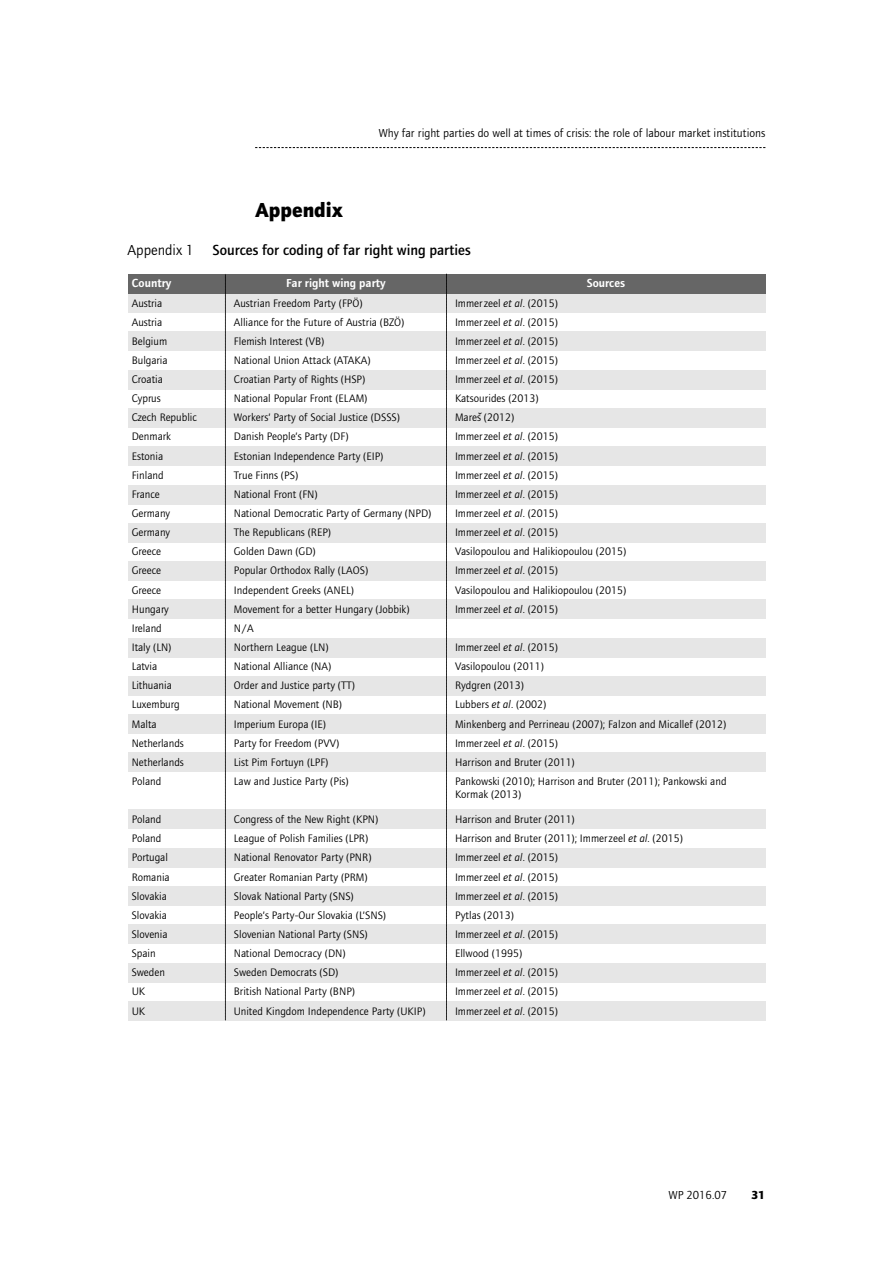
<style>
.page{position:relative;width:893px;height:1263px;background:#fff}
.page>*{position:absolute;margin:0;border:0;box-sizing:border-box;transform-origin:0 0}
.t1{font:700 21px "Foundry Journal";color:#000}
.t2{font:500 15px "Foundry Journal";color:#000}
.t3{font:12px "Foundry Journal";color:#000}
.t4{font:12px "etui Foundry Journal Demi";color:#fff}
.t5{font:12px "etui Foundry Journal book";color:#000}
.t6{font:700 12px "Foundry Journal";color:#000}
.t7{font:11.25px/19.2px "Foundry Journal";color:#000}
.t8{font:11.25px/19.2px "etui Foundry Journal book";color:#000}
.s1{font-family:"etui Foundry Journal book";font-weight:400}
.s2{font-style:italic}
.s3{font-family:"Helvetica Neue";font-weight:500;font-style:italic}
</style>
<div class="page">
<svg style="left:255px;top:147px;width:510px;height:1px"></svg>
<div style="left:128px;top:638px;width:637px;height:19px;background:#e6e6e6"></div>
<div style="left:128px;top:1001px;width:637px;height:19px;background:#e6e6e6"></div>
<div style="left:128px;top:963px;width:637px;height:19px;background:#e6e6e6"></div>
<div style="left:128px;top:925px;width:637px;height:19px;background:#e6e6e6"></div>
<div style="left:128px;top:886px;width:637px;height:19px;background:#e6e6e6"></div>
<div style="left:128px;top:848px;width:637px;height:19px;background:#e6e6e6"></div>
<div style="left:128px;top:810px;width:637px;height:19px;background:#e6e6e6"></div>
<div style="left:128px;top:753px;width:637px;height:19px;background:#e6e6e6"></div>
<div style="left:128px;top:714px;width:637px;height:19px;background:#e6e6e6"></div>
<div style="left:128px;top:676px;width:637px;height:19px;background:#e6e6e6"></div>
<div style="left:128px;top:600px;width:637px;height:19px;background:#e6e6e6"></div>
<div style="left:128px;top:561px;width:637px;height:20px;background:#e6e6e6"></div>
<div style="left:128px;top:523px;width:637px;height:19px;background:#e6e6e6"></div>
<div style="left:128px;top:485px;width:637px;height:19px;background:#e6e6e6"></div>
<div style="left:128px;top:447px;width:637px;height:19px;background:#e6e6e6"></div>
<div style="left:128px;top:408px;width:637px;height:20px;background:#e6e6e6"></div>
<div style="left:128px;top:370px;width:637px;height:19px;background:#e6e6e6"></div>
<div style="left:128px;top:332px;width:637px;height:19px;background:#e6e6e6"></div>
<div style="left:128px;top:294px;width:637px;height:19px;background:#e6e6e6"></div>
<div style="left:128px;top:274px;width:637px;height:19px;background:#666"></div>
<svg style="left:225px;top:274px;width:1px;height:747px"></svg>
<svg style="left:446px;top:274px;width:1px;height:747px"></svg>
<h1 class="t1" style="left:255px;top:203px;width:90px">Appendix</h1>
<p class="t3" style="left:379px;top:129px;width:388px">Why far right parties do well at times of crisis: the role of labour market institutions</p>
<h2 class="t2" style="left:128px;top:245px;width:345px"><span class="s1">Appendix 1</span> Sources for coding of far right wing parties</h2>
<p class="t4" style="left:132px;top:279px;width:41px">Country</p>
<p class="t8" style="left:132px;top:293px;width:67px">Austria<br>Austria<br>Belgium<br>Bulgaria<br>Croatia<br>Cyprus<br>Czech Republic<br>Denmark<br>Estonia<br>Finland<br>France<br>Germany<br>Germany<br>Greece<br>Greece<br>Greece<br>Hungary<br>Ireland<br>Italy (LN)<br>Latvia<br>Lithuania<br>Luxemburg<br>Malta<br>Netherlands<br>Netherlands<br>Poland</p>
<p class="t8" style="left:132px;top:810px;width:39px">Poland<br>Poland<br>Portugal<br>Romania<br>Slovakia<br>Slovakia<br>Slovenia<br>Spain<br>Sweden<br>UK<br>UK</p>
<p class="t4" style="left:286px;top:279px;width:101px">Far right wing party</p>
<p class="t7" style="left:234px;top:294px;width:199px">Austrian Freedom Party (FPÖ)<br>Alliance for the Future of Austria (BZÖ)<br>Flemish Interest (VB)<br>National Union Attack (ATAKA)<br>Croatian Party of Rights (HSP)<br>National Popular Front (ELAM)<br>Workers’ Party of Social Justice (DSSS)<br>Danish People’s Party (DF)<br>Estonian Independence Party (EIP)<br>True Finns (PS)<br>National Front (FN)<br>National Democratic Party of Germany (NPD)<br>The Republicans (REP)<br>Golden Dawn (GD)<br>Popular Orthodox Rally (LAOS)<br>Independent Greeks (ANEL)<br>Movement for a better Hungary (Jobbik)<br>N/A<br>Northern League (LN)<br>National Alliance (NA)<br>Order and Justice party (TT)<br>National Movement (NB)<br>Imperium Europa (IE)<br>Party for Freedom (PVV)<br>List Pim Fortuyn (LPF)<br>Law and Justice Party (Pis)</p>
<p class="t7" style="left:234px;top:811px;width:193px">Congress of the New Right (KPN)<br>League of Polish Families (LPR)<br>National Renovator Party (PNR)<br>Greater Romanian Party (PRM)<br>Slovak National Party (SNS)<br>People’s Party-Our Slovakia (L’SNS)<br>Slovenian National Party (SNS)<br>National Democracy (DN)<br>Sweden Democrats (SD)<br>British National Party (BNP)<br>United Kingdom Independence Party (UKIP)</p>
<p class="t4" style="left:587px;top:279px;width:40px">Sources</p>
<p class="t7" style="left:455px;top:294px;width:173px">Immerzeel <span class="s2">et al.</span> (2015)<br>Immerzeel <span class="s2">et al.</span> (2015)<br>Immerzeel <span class="s2">et al.</span> (2015)<br>Immerzeel <span class="s2">et al.</span> (2015)<br>Immerzeel <span class="s2">et al.</span> (2015)<br>Katsourides (2013)<br>Mares<span class="s3">̌</span>(2012)<br>Immerzeel <span class="s2">et al.</span> (2015)<br>Immerzeel <span class="s2">et al.</span> (2015)<br>Immerzeel <span class="s2">et al.</span> (2015)<br>Immerzeel <span class="s2">et al.</span> (2015)<br>Immerzeel <span class="s2">et al.</span> (2015)<br>Immerzeel <span class="s2">et al.</span> (2015)<br>Vasilopoulou and Halikiopoulou (2015)<br>Immerzeel <span class="s2">et al.</span> (2015)<br>Vasilopoulou and Halikiopoulou (2015)<br>Immerzeel <span class="s2">et al.</span> (2015)</p>
<p class="t7" style="left:455px;top:639px;width:273px">Immerzeel <span class="s2">et al.</span> (2015)<br>Vasilopoulou (2011)<br>Rydgren (2013)<br>Lubbers <span class="s2">et al.</span> (2002)<br>Minkenberg and Perrineau (2007); Falzon and Micallef (2012)<br>Immerzeel <span class="s2">et al.</span> (2015)<br>Harrison and Bruter (2011)<br>Pankowski (2010); Harrison and Bruter (2011); Pankowski and</p>
<p class="t7" style="left:455px;top:786px;width:68px">Kormak (2013)</p>
<p class="t7" style="left:455px;top:811px;width:229px">Harrison and Bruter (2011)<br>Harrison and Bruter (2011); Immerzeel <span class="s2">et al.</span> (2015)<br>Immerzeel <span class="s2">et al.</span> (2015)<br>Immerzeel <span class="s2">et al.</span> (2015)<br>Immerzeel <span class="s2">et al.</span> (2015)<br>Pytlas (2013)<br>Immerzeel <span class="s2">et al.</span> (2015)<br>Ellwood (1995)<br>Immerzeel <span class="s2">et al.</span> (2015)<br>Immerzeel <span class="s2">et al.</span> (2015)<br>Immerzeel <span class="s2">et al.</span> (2015)</p>
<p class="t5" style="left:668px;top:1187px;width:60px">WP 2016.07</p>
<p class="t6" style="left:751px;top:1191px;width:16px">31</p>
</div>
